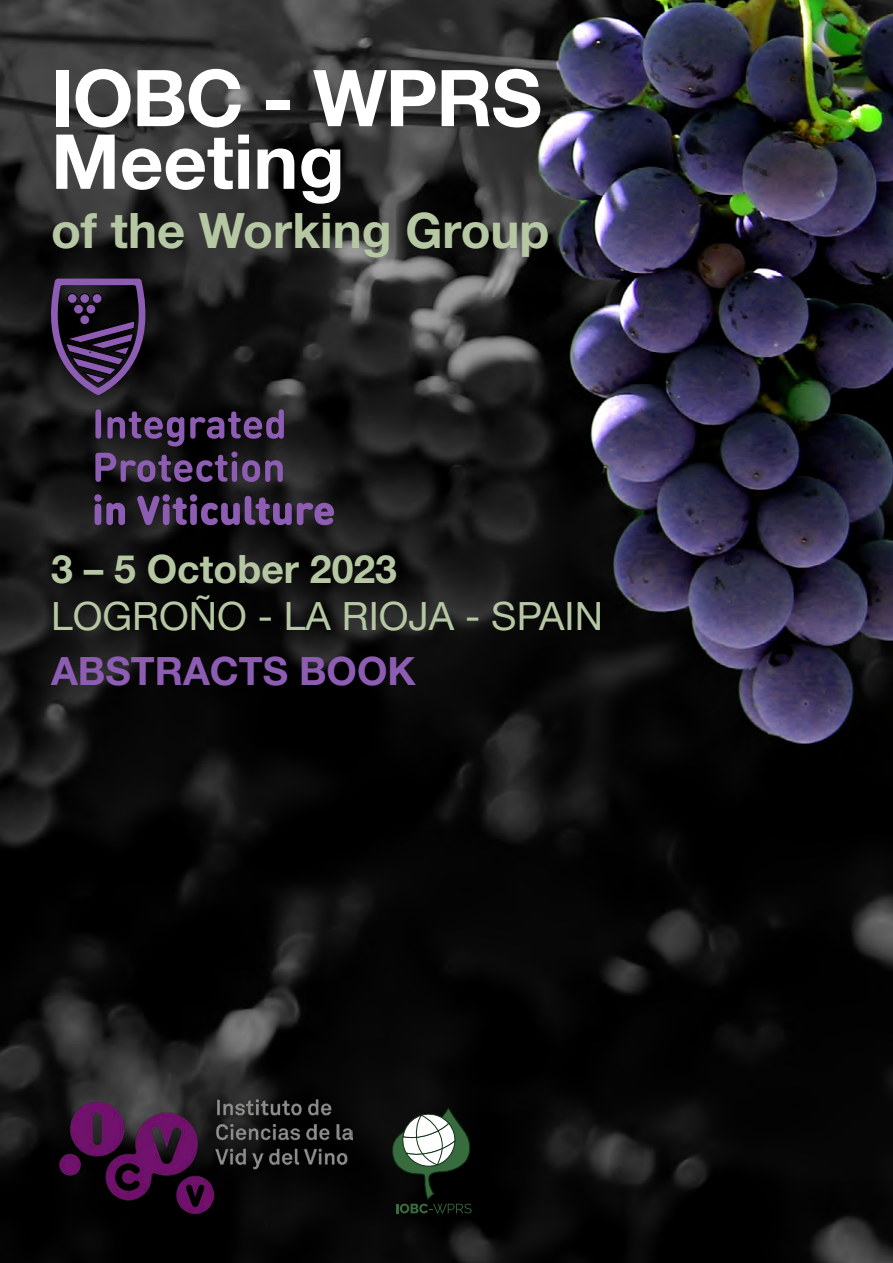
<style>
.page{position:relative;width:893px;height:1263px;background:#fff}
.page>*{position:absolute;margin:0;border:0;box-sizing:border-box;transform-origin:0 0}
.t1{font:700 78.45px "Helvetica Neue LT Std";letter-spacing:-.02em;color:#fff}
.t2{font:700 75.9px "Helvetica Neue LT Std";color:#fff}
.t3{font:700 48.9px "Helvetica Neue LT Std";color:#b6c8a3}
.t4{font:39.15px "Helvetica Neue LT Std";color:#b6c8a3}
.t5{font:700 39.15px "Helvetica Neue LT Std";color:#b6c8a3}
.t6{font:700 39.15px "Helvetica Neue LT Std";color:#8d5db3}
</style>
<div class="page">
<img style="left:0;top:0;width:893px;height:1263px">
<svg style="left:95px;top:409px;width:189px;height:73px;background:#392a46"></svg>
<svg style="left:94px;top:494px;width:31px;height:31px"></svg>
<svg style="left:137px;top:494px;width:197px;height:31px;background:#4a345a"></svg>
<svg style="left:39px;top:279px;width:118px;height:116px;background:#30233b"></svg>
<img style="left:60px;top:1099px;width:293px;height:114px">
<svg style="left:391px;top:1107px;width:81px;height:106px"></svg>
<h1 class="t1" style="left:51px;top:50px;width:493px">IOBC - WPRS</h1>
<h2 class="t2" style="left:51px;top:115px;width:295px">Meeting</h2>
<p class="t3" style="left:51px;top:200px;width:500px">of the Working Group</p>
<p class="t5" style="left:51px;top:545px;width:347px">3 – 5 October 2023</p>
<p class="t4" style="left:51px;top:593px;width:553px">LOGROÑO - LA RIOJA - SPAIN</p>
<p class="t6" style="left:51px;top:647px;width:366px">ABSTRACTS BOOK</p>
</div>
